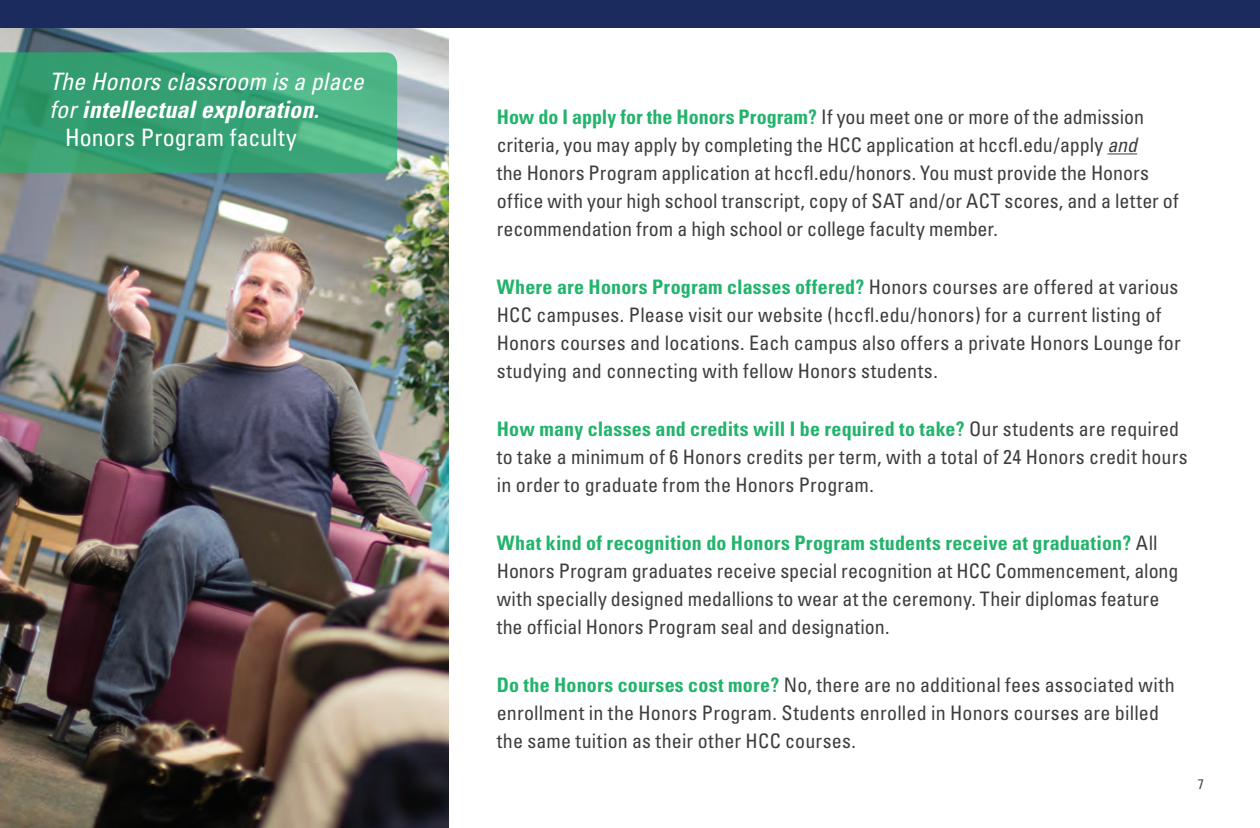
<style>
.page{position:relative;width:1260px;height:828px;background:#fff}
.page>*{position:absolute;margin:0;border:0;box-sizing:border-box;transform-origin:0 0}
.t1{font:italic 700 condensed 24px "Univers";letter-spacing:.005em;color:#fff}
.t2{font:italic condensed 24px "Univers";letter-spacing:.005em;color:#fff}
.t3{font:condensed 24px "Univers";letter-spacing:.005em;color:#fff}
.t4{font:condensed 20px/28px "Univers";letter-spacing:.005em;color:#3e3e3f}
.t5{font:condensed 14px "Univers";color:#4e4f50}
.s1{font-weight:400}
.s2{font-weight:700;color:#22b36c}
.s3{font-style:italic}
</style>
<div class="page">
<img style="left:0;top:28px;width:449px;height:800px">
<div style="left:0;top:0;width:1260px;height:28px;background:#1b2b5d"></div>
<hr style="left:1107px;top:153px;width:30px;height:1px;background:#3e3e3f">
<svg style="left:0;top:52px;width:397px;height:121px;background:#3ca577"></svg>
<p class="t2" style="left:50px;top:66px;width:316px">The Honors classroom is a place</p>
<p class="t1" style="left:50px;top:95px;width:271px"><span class="s1">for</span> intellectual exploration.</p>
<p class="t3" style="left:65px;top:122px;width:233px">Honors Program faculty</p>
<p class="t4" style="left:497px;top:103px;width:683px"><span class="s2">How do I apply for the Honors Program?</span> If you meet one or more of the admission criteria, you may apply by completing the HCC application at hccf.edu/apply <span class="s3">and<br></span>the Honors Program application at hccf.edu/honors. You must provide the Honors offce with your high school transcript, copy of SAT and/or ACT scores, and a letter of recommendation from a high school or college faculty member.</p>
<p class="t4" style="left:497px;top:273px;width:685px"><span class="s2">Where are Honors Program classes offered?</span> Honors courses are offered at various HCC campuses. Please visit our website (hccf.edu/honors) for a current listing of Honors courses and locations. Each campus also offers a private Honors Lounge for studying and connecting with fellow Honors students.</p>
<p class="t4" style="left:497px;top:415px;width:692px"><span class="s2">How many classes and credits will I be required to take?</span> Our students are required to take a minimum of 6 Honors credits per term, with a total of 24 Honors credit hours in order to graduate from the Honors Program.</p>
<p class="t4" style="left:497px;top:529px;width:683px"><span class="s2">What kind of recognition do Honors Program students receive at graduation?</span> All Honors Program graduates receive special recognition at HCC Commencement, along with specially designed medallions to wear at the ceremony. Their diplomas feature the offcial Honors Program seal and designation.</p>
<p class="t4" style="left:497px;top:671px;width:679px"><span class="s2">Do the Honors courses cost more?</span> No, there are no additional fees associated with enrollment in the Honors Program. Students enrolled in Honors courses are billed the same tuition as their other HCC courses.</p>
<p class="t5" style="left:1198px;top:775px;width:8px">7</p>
</div>
